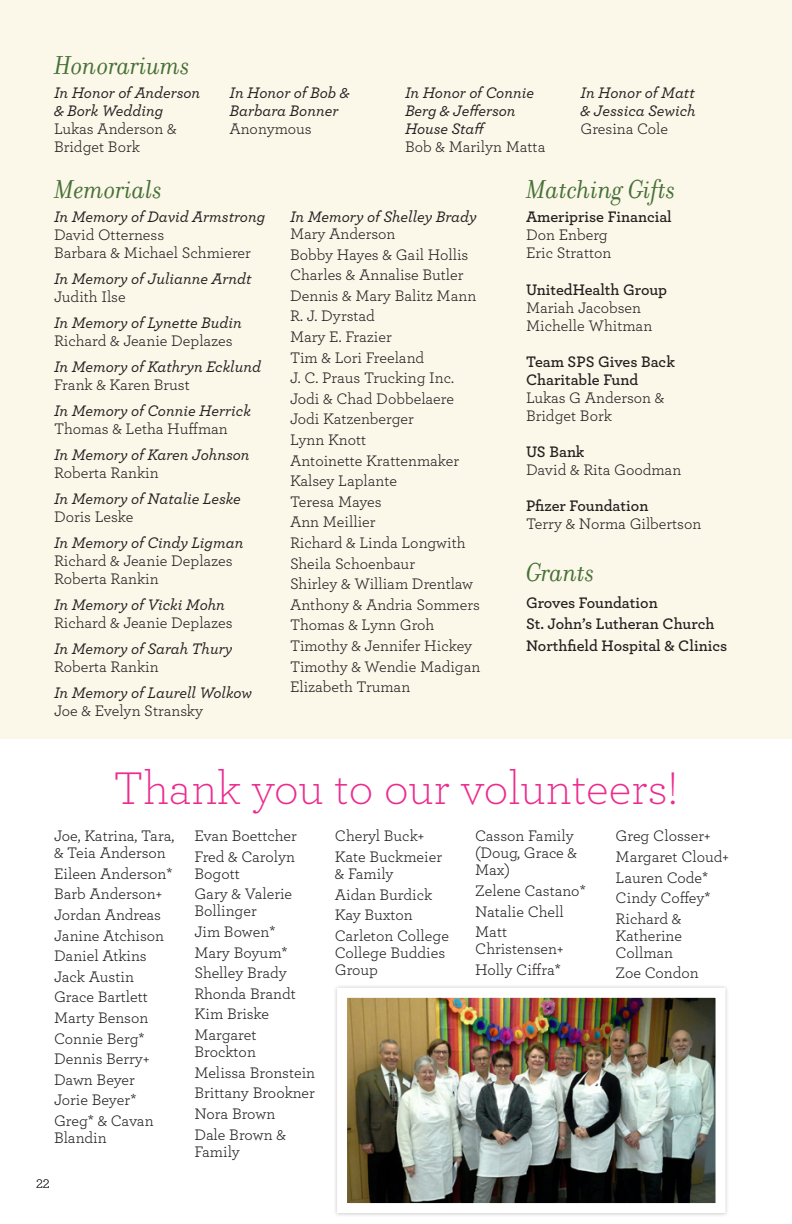
<style>
.page{position:relative;width:792px;height:1224px;background:#fff}
.page>*{position:absolute;margin:0;border:0;box-sizing:border-box;transform-origin:0 0}
.t1{font:300 48px "Archer";color:#eb2c8f}
.t2{font:italic 28px "Filosofia";color:#467035}
.t3{font:16px/20.6px "Archer";color:#231f20}
.t4{font:italic 500 16px/18px "Archer";color:#231f20}
.t5{font:600 16px/21.6px "Archer";color:#231f20}
.t6{font:300 13px "Archer";color:#231f20}
</style>
<div class="page">
<div style="left:0;top:0;width:792px;height:739px;background:#fbf7e9"></div>
<div style="left:333px;top:984px;width:397px;height:233px;background:#231f20;opacity:.25"></div>
<img style="left:348px;top:999px;width:367px;height:203px">
<div style="left:337px;top:988px;width:389px;height:225px;border:10px solid #fff"></div>
<h2 class="t2" style="left:54px;top:51px;width:138px">Honorariums</h2>
<p class="t4" style="left:54px;top:82px;width:148px">In Honor of Anderson &amp; Bork Wedding</p>
<p class="t3" style="left:54px;top:119px;width:124px;line-height:18px">Lukas Anderson &amp;<br>Bridget Bork</p>
<p class="t4" style="left:230px;top:82px;width:121px">In Honor of Bob &amp;<br>Barbara Bonner</p>
<p class="t3" style="left:230px;top:117px;width:84px">Anonymous</p>
<p class="t4" style="left:405px;top:82px;width:131px">In Honor of Connie<br>Berg &amp; Jefferson<br>House Staff</p>
<p class="t3" style="left:405px;top:135px;width:142px">Bob &amp; Marilyn Matta</p>
<p class="t4" style="left:581px;top:82px;width:117px">In Honor of Matt &amp; Jessica Sewich</p>
<p class="t3" style="left:581px;top:117px;width:89px">Gresina Cole</p>
<h2 class="t2" style="left:54px;top:175px;width:110px">Memorials</h2>
<p class="t4" style="left:54px;top:207px;width:213px">In Memory of David Armstrong</p>
<p class="t3" style="left:54px;top:225px;width:198px;line-height:18px">David Otterness<br>Barbara &amp; Michael Schmierer</p>
<p class="t4" style="left:54px;top:269px;width:199px">In Memory of Julianne Arndt</p>
<p class="t3" style="left:54px;top:286px;width:73px">Judith Ilse</p>
<p class="t4" style="left:54px;top:313px;width:189px">In Memory of Lynette Budin</p>
<p class="t3" style="left:54px;top:330px;width:180px">Richard &amp; Jeanie Deplazes</p>
<p class="t4" style="left:54px;top:357px;width:209px">In Memory of Kathryn Ecklund</p>
<p class="t3" style="left:54px;top:374px;width:137px">Frank &amp; Karen Brust</p>
<p class="t4" style="left:54px;top:401px;width:198px">In Memory of Connie Herrick</p>
<p class="t3" style="left:54px;top:418px;width:175px">Thomas &amp; Letha Huffman</p>
<p class="t4" style="left:54px;top:445px;width:197px">In Memory of Karen Johnson</p>
<p class="t3" style="left:54px;top:462px;width:106px">Roberta Rankin</p>
<p class="t4" style="left:54px;top:489px;width:188px">In Memory of Natalie Leske</p>
<p class="t3" style="left:54px;top:506px;width:81px">Doris Leske</p>
<p class="t4" style="left:54px;top:533px;width:191px">In Memory of Cindy Ligman</p>
<p class="t3" style="left:54px;top:551px;width:180px;line-height:18px">Richard &amp; Jeanie Deplazes<br>Roberta Rankin</p>
<p class="t4" style="left:54px;top:595px;width:172px">In Memory of Vicki Mohn</p>
<p class="t3" style="left:54px;top:612px;width:180px">Richard &amp; Jeanie Deplazes</p>
<p class="t4" style="left:54px;top:639px;width:180px">In Memory of Sarah Thury</p>
<p class="t3" style="left:54px;top:656px;width:106px">Roberta Rankin</p>
<p class="t4" style="left:54px;top:683px;width:200px">In Memory of Laurell Wolkow</p>
<p class="t3" style="left:54px;top:700px;width:151px">Joe &amp; Evelyn Stransky</p>
<p class="t4" style="left:290px;top:207px;width:188px">In Memory of Shelley Brady</p>
<p class="t3" style="left:290px;top:223px;width:192px">Mary Anderson<br>Bobby Hayes &amp; Gail Hollis<br>Charles &amp; Annalise Butler<br>Dennis &amp; Mary Balitz Mann<br>R. J. Dyrstad<br>Mary E. Frazier<br>Tim &amp; Lori Freeland<br>J. C. Praus Trucking Inc.<br>Jodi &amp; Chad Dobbelaere<br>Jodi Katzenberger<br>Lynn Knott<br>Antoinette Krattenmaker<br>Kalsey Laplante<br>Teresa Mayes<br>Ann Meillier<br>Richard &amp; Linda Longwith<br>Sheila Schoenbaur<br>Shirley &amp; William Drentlaw<br>Anthony &amp; Andria Sommers<br>Thomas &amp; Lynn Groh<br>Timothy &amp; Jennifer Hickey<br>Timothy &amp; Wendie Madigan<br>Elizabeth Truman</p>
<h2 class="t2" style="left:526px;top:175px;width:151px">Matching Gifts</h2>
<p class="t5" style="left:526px;top:205px;width:147px">Ameriprise Financial</p>
<p class="t3" style="left:526px;top:225px;width:87px;line-height:18px">Don Enberg<br>Eric Stratton</p>
<p class="t5" style="left:526px;top:278px;width:143px">UnitedHealth Group</p>
<p class="t3" style="left:526px;top:298px;width:128px;line-height:18px">Mariah Jacobsen<br>Michelle Whitman</p>
<p class="t5" style="left:526px;top:352px;width:150px;line-height:18px">Team SPS Gives Back<br>Charitable Fund</p>
<p class="t3" style="left:526px;top:388px;width:140px;line-height:18px">Lukas G Anderson &amp;<br>Bridget Bork</p>
<p class="t5" style="left:526px;top:440px;width:60px">US Bank</p>
<p class="t3" style="left:526px;top:459px;width:157px">David &amp; Rita Goodman</p>
<p class="t5" style="left:526px;top:494px;width:124px">Pfizer Foundation</p>
<p class="t3" style="left:526px;top:513px;width:177px">Terry &amp; Norma Gilbertson</p>
<h2 class="t2" style="left:526px;top:557px;width:70px">Grants</h2>
<p class="t5" style="left:526px;top:591px;width:203px">Groves Foundation<br>St. John’s Lutheran Church<br>Northfield Hospital &amp; Clinics</p>
<h1 class="t1" style="left:114px;top:756px;width:566px">Thank you to our volunteers!</h1>
<p class="t3" style="left:54px;top:827px;width:122px;line-height:17px">Joe, Katrina, Tara, &amp; Teia Anderson</p>
<p class="t3" style="left:54px;top:862px;width:120px">Eileen Anderson*<br>Barb Anderson+<br>Jordan Andreas<br>Janine Atchison<br>Daniel Atkins<br>Jack Austin<br>Grace Bartlett<br>Marty Benson<br>Connie Berg*<br>Dennis Berry+<br>Dawn Beyer<br>Jorie Beyer*<br>Greg* &amp; Cavan</p>
<p class="t3" style="left:54px;top:1127px;width:54px">Blandin</p>
<p class="t6" style="left:36px;top:1175px;width:15px">22</p>
<p class="t3" style="left:194px;top:825px;width:104px">Evan Boettcher<br>Fred &amp; Carolyn</p>
<p class="t3" style="left:194px;top:862px;width:99px">Bogott<br>Gary &amp; Valerie</p>
<p class="t3" style="left:194px;top:900px;width:103px">Bollinger<br>Jim Bowen*<br>Mary Boyum*<br>Shelley Brady<br>Rhonda Brandt<br>Kim Briske<br>Margaret</p>
<p class="t3" style="left:194px;top:1041px;width:122px">Brockton<br>Melissa Bronstein<br>Brittany Brookner<br>Nora Brown<br>Dale Brown &amp;</p>
<p class="t3" style="left:194px;top:1140px;width:47px">Family</p>
<p class="t3" style="left:335px;top:825px;width:109px">Cheryl Buck+<br>Kate Buckmeier</p>
<p class="t3" style="left:335px;top:863px;width:116px">&amp; Family<br>Aidan Burdick<br>Kay Buxton<br>Carleton College</p>
<p class="t3" style="left:335px;top:943px;width:112px;line-height:17px">College Buddies<br>Group</p>
<p class="t3" style="left:475px;top:827px;width:103px;line-height:17px">Casson Family (Doug, Grace &amp;<br>Max)</p>
<p class="t3" style="left:475px;top:880px;width:112px">Zelene Castano*<br>Natalie Chell<br>Matt</p>
<p class="t3" style="left:475px;top:938px;width:90px">Christensen+<br>Holly Ciffra*</p>
<p class="t3" style="left:616px;top:825px;width:115px">Greg Closser+<br>Margaret Cloud+<br>Lauren Code*<br>Cindy Coffey*<br>Richard &amp;</p>
<p class="t3" style="left:616px;top:926px;width:68px;line-height:17px">Katherine<br>Collman</p>
<p class="t3" style="left:616px;top:962px;width:85px">Zoe Condon</p>
</div>
